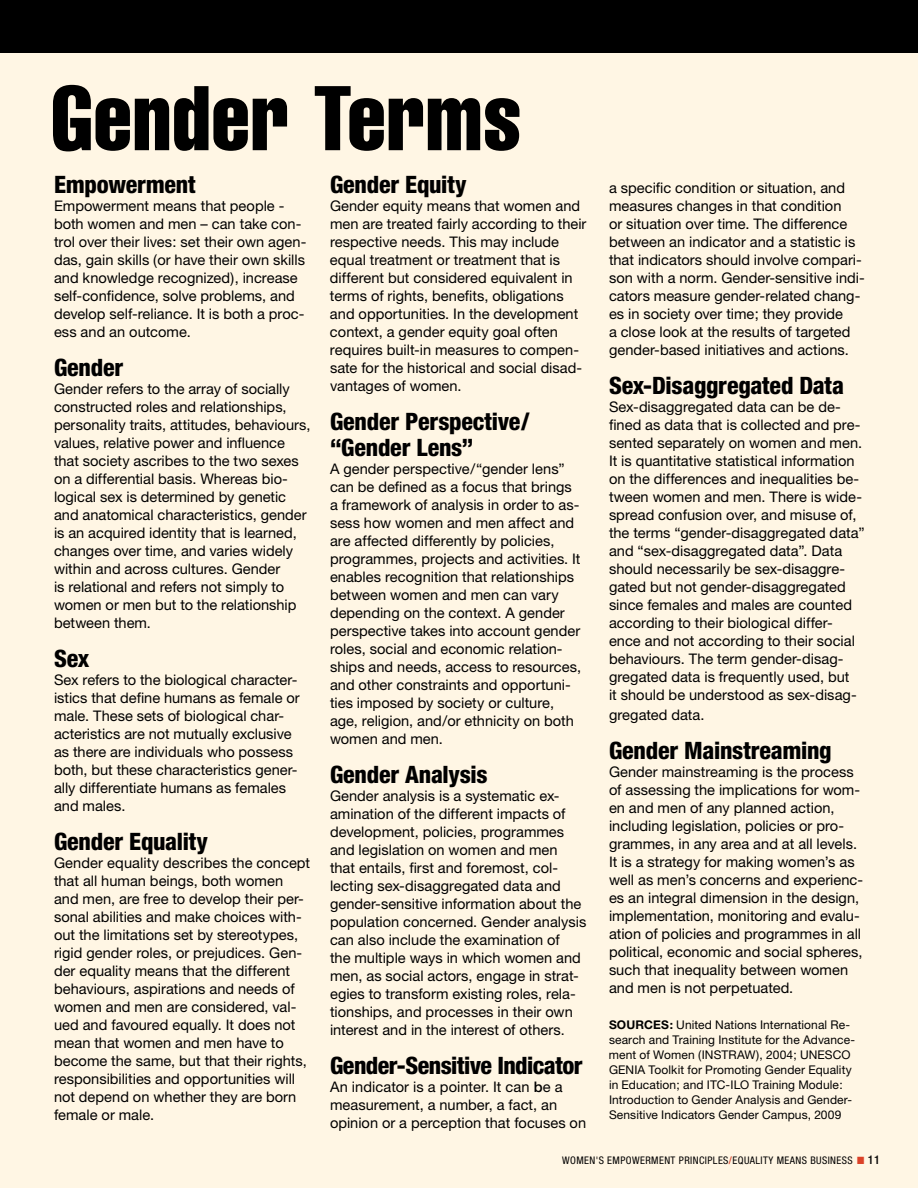
<style>
.page{position:relative;width:918px;height:1188px;background:#fff}
.page>*{position:absolute;margin:0;border:0;box-sizing:border-box;transform-origin:0 0}
.t1{font:extra-condensed 90px "Helvetica";letter-spacing:.01em;color:#000}
.t2{font:800 condensed 24px/25.5px "Helvetica Neue";letter-spacing:-.01em;color:#000}
.t3{font:14.7px/18px "Helvetica Neue";color:#000}
.t4{font:12px/15px "Helvetica Neue";letter-spacing:.005em;color:#000}
.t5{font:condensed 10.5px "Helvetica Neue";letter-spacing:.04em;color:#000}
.s1{font-size:14.25px}
.s2{font-weight:500}
.s3{font-weight:700}
.s4{font-weight:500;color:#db4228}
.s5{color:#db4228}
.s6{font-weight:500;font-size:12px}
</style>
<div class="page">
<div style="left:0;top:0;width:918px;height:54px;background:#000"></div>
<div style="left:0;top:54px;width:918px;height:1134px;background:#fff6e4"></div>
<h1 class="t1" style="left:51px;top:61px;width:472px">Gender Terms</h1>
<h2 class="t2" style="left:54px;top:172px;width:143px">Empowerment</h2>
<p class="t3" style="left:54px;top:197px;width:254px">Empowerment means that people - both women and men – can take con&shy;trol over their lives: set their own agen&shy;das, gain skills (or have their own skills and knowledge recognized), increase self-confidence, solve problems, and develop self-reliance. It is both a proc&shy;ess and an outcome.</p>
<h2 class="t2" style="left:54px;top:355px;width:71px">Gender</h2>
<p class="t3" style="left:54px;top:380px;width:258px">Gender refers to the array of socially constructed roles and relationships, personality traits, attitudes, behaviours, values, relative power and influence that society ascribes to the two sexes on a differential basis. Whereas bio&shy;logical sex is determined by genetic and anatomical characteristics, gender is an acquired identity that is learned, changes over time, and varies widely within and across cultures. Gender<br>is relational and refers not simply to women or men but to the relationship between them<span class="s1">.</span></p>
<h2 class="t2" style="left:54px;top:646px;width:37px">Sex</h2>
<p class="t3" style="left:54px;top:671px;width:247px">Sex refers to the biological character&shy;istics that define humans as female or male. These sets of biological char&shy;acteristics are not mutually exclusive as there are individuals who possess both, but these characteristics gener&shy;ally differentiate humans as females and males.</p>
<h2 class="t2" style="left:54px;top:829px;width:156px">Gender Equality</h2>
<p class="t3" style="left:54px;top:854px;width:258px">Gender equality describes the concept that all human beings, both women and men, are free to develop their per&shy;sonal abilities and make choices with&shy;out the limitations set by stereotypes, rigid gender roles, or prejudices. Gen&shy;der equality means that the different behaviours, aspirations and needs of women and men are considered, val&shy;ued and favoured equally. It does not mean that women and men have to become the same, but that their rights, responsibilities and opportunities will not depend on whether they are born female or male.</p>
<h2 class="t2" style="left:330px;top:172px;width:138px">Gender Equity</h2>
<p class="t3" style="left:330px;top:197px;width:258px">Gender equity means that women and men are treated fairly according to their respective needs. This may include equal treatment or treatment that is different but considered equivalent in terms of rights, benefits, obligations and opportunities. I n the development context, a gender equity goal often requires built-in measures to compen&shy;sate for the historical and social disad&shy;vantages of women.</p>
<h2 class="t2" style="left:330px;top:409px;width:201px">Gender Perspective/ “Gender Lens”</h2>
<p class="t3" style="left:330px;top:459px;width:253px">A gender perspective/“gender lens” can be defined as a focus that brings a framework of analysis in order to as&shy;sess how women and men affect and are affected differently by policies, programmes, projects and activities. It enables recognition that relationships between women and men can vary depending on the context. A gender perspective takes into account gender roles, social and economic relation&shy;ships and needs, access to resources, and other constraints and opportuni&shy;ties imposed by society or culture, age, religion, and/or ethnicity on both women and men.</p>
<h2 class="t2" style="left:330px;top:761px;width:159px">Gender Analysis</h2>
<p class="t3" style="left:330px;top:786px;width:258px">Gender analysis is a systematic ex&shy;amination of the different impacts of development, policies, programmes and legislation on women and men that entails, first and foremost, col&shy;lecting sex-disaggregated data and gender-sensitive information about the population concerned. Gender analysis can also include the examination of<br>the multiple ways in which women and men, as social actors, engage in strat&shy;egies to transform existing roles, rela&shy;tionships, and processes in their own interest and in the interest of others<span class="s1">.</span></p>
<h2 class="t2" style="left:330px;top:1052px;width:254px">Gender-Sensitive Indicator</h2>
<p class="t3" style="left:330px;top:1077px;width:258px">An indicator is a pointer. It can <span class="s2">b</span>e a measurement, a number, a fact, an opinion or a perception that focuses on</p>
<p class="t3" style="left:609px;top:179px;width:257px">a specific condition or situation, and measures changes in that condition<br>or situation over time. The difference between an indicator and a statistic is that indicators should involve compari&shy;son with a norm. Gender-sensitive indi&shy;cators measure gender-related chang&shy;es in society over time; they provide<br>a close look at the results of targeted gender-based initiatives and actions.</p>
<h2 class="t2" style="left:609px;top:372px;width:237px">Sex-Disaggregated Data</h2>
<p class="t3" style="left:609px;top:398px;width:257px">Sex-disaggregated data can be de&shy;fined as data that is collected and pre&shy;sented separately on women and men.<br>It is quantitative statistical information on the differences and inequalities be&shy;tween women and men. There is wide&shy;spread confusion over, and misuse of, the terms “gender-disaggregated data” and “sex-disaggregated data”. Data should necessarily be sex-disaggre&shy;gated but not gender-disaggregated since females and males are counted according to their biological differ&shy;ence and not according to their social behaviours. The term gender-disag&shy;gregated data is frequently used, but<br>it should be understood as sex-disag-</p>
<p class="t3" style="left:609px;top:705px;width:97px">gregated data.</p>
<h2 class="t2" style="left:609px;top:737px;width:224px">Gender Mainstreaming</h2>
<p class="t3" style="left:609px;top:762px;width:256px">Gender mainstreaming is the process of assessing the implications for wom&shy;en and men of any planned action, including legislation, policies or pro&shy;grammes, in any area and at all levels.<br>It is a strategy for making women’s as well as men’s concerns and experienc&shy;es an integral dimension in the design, implementation, monitoring and evalu&shy;ation of policies and programmes in all political, economic and social spheres, such that inequality between women and men is not perpetuated.</p>
<p class="t4" style="left:609px;top:1017px;width:248px"><span class="s3">SOURCES:</span> United Nations I nternational Re&shy;search and Training I nstitute for the Advance&shy;ment of Women (I NSTRAW), 2004; UNESCO GENIA Toolkit for Promoting Gender Equality in Education; and ITC-ILO</p>
<p class="t4" style="left:609px;top:1077px;width:244px;text-indent:143px">Training Module:<br>I ntroduction to Gender Analysis and Gender-<br>Sensitive I ndicators Gender Campus, 2009</p>
<p class="t5" style="left:562px;top:1155px;width:319px">WOMEN'S EMPOWERMENT PRINCIPLES<span class="s4">/</span>EQUALITY MEANS BUSINESS <span class="s5">■</span> <span class="s6">11</span></p>
</div>
